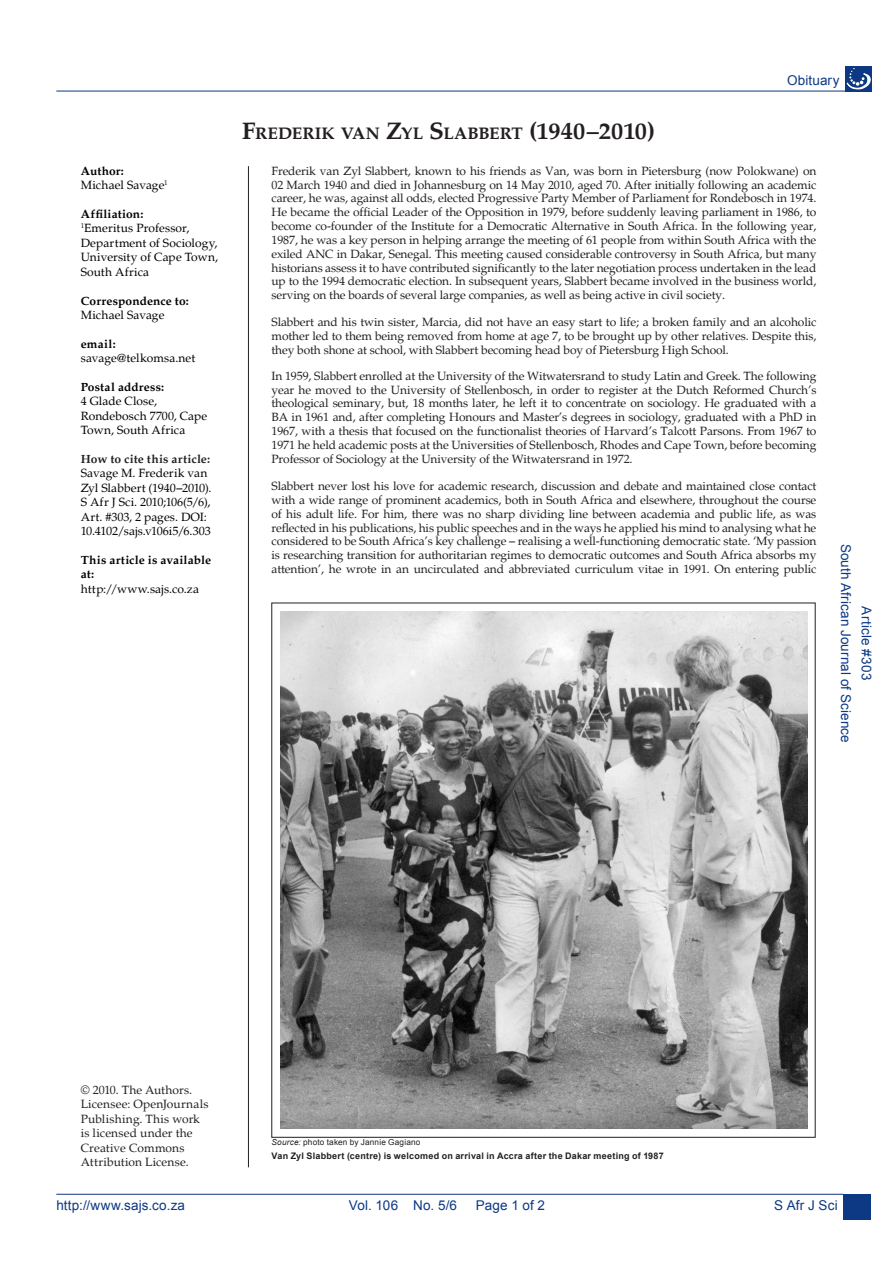
<style>
.page{position:relative;width:893px;height:1263px;background:#fff}
.page>*{position:absolute;margin:0;border:0;box-sizing:border-box;transform-origin:0 0}
.t1{font:700 16.95px "Palatino";letter-spacing:.005em;color:#231f20}
.Running_footer_right{font:13.5px "Arial";letter-spacing:.01em;color:#0d3884}
.Running_footer_left{font:13.5px "Arial";letter-spacing:.01em;color:#0d3884}
.Bodytext{font:12px/13.8px "Palatino";letter-spacing:-.01em;color:#231f20;text-align:justify}
.Bodytext-2{font:12px/14.4px "Palatino";letter-spacing:.01em;color:#000}
.Institution_details{font:12px/14.4px "Palatino";letter-spacing:.01em;color:#000}
.Bodytext_centred{font:12px/14.4px "Palatino";letter-spacing:.01em;color:#000}
.Bodytext-3{font:12px "Palatino";letter-spacing:.01em;color:#231f20}
.Bodytext_centred-2{font:700 12px "Palatino";letter-spacing:.015em;color:#000}
.Bodytext-4{font:700 12px "Palatino";color:#000}
.Bodytext-5{font:700 12px "Palatino";color:#231f20}
.Bodytext-6{font:12px "Palatino";letter-spacing:.02em;color:#231f20}
.Bodytext-7{font:12px "Palatino";letter-spacing:.015em;color:#231f20}
.Author_name{font:700 12px "Palatino";letter-spacing:.015em;color:#000}
.Institution_details-2{font:700 12px "Palatino";color:#000}
.Institution_details-3{font:700 9px "Arial";letter-spacing:.025em;color:#231f20}
.Institution_details-4{font:8.25px "Arial";letter-spacing:.02em;color:#231f20}
.s1{font-size:24.3px}
.s2{font-style:italic}
</style>
<div class="page">
<hr style="left:56px;top:1194px;width:787px;height:1px;background:#0d3884">
<hr style="left:56px;top:91px;width:802px;height:1px;background:#0d3884">
<div style="left:843px;top:1194px;width:28px;height:25px;background:#0d3884"></div>
<div style="left:845px;top:66px;width:27px;height:25px;background:#0d3884"></div>
<svg style="left:847px;top:68px;width:24px;height:21px"></svg>
<hr style="left:248px;top:166px;width:1px;height:1001px;background:#231f20">
<img style="left:280px;top:611px;width:527px;height:517px">
<p class="Institution_details-2" style="left:81px;top:164px;width:45px">Author:</p>
<p class="Institution_details" style="left:81px;top:178px;width:88px">Michael Savage<sup>1</sup></p>
<p class="Author_name" style="left:81px;top:207px;width:64px">Affiliation:</p>
<p class="Institution_details" style="left:81px;top:221px;width:139px"><sup>1</sup>Emeritus Professor,<br>Department of Sociology,<br>University of Cape Town,<br>South Africa</p>
<p class="Bodytext_centred-2" style="left:81px;top:293px;width:110px">Correspondence to:</p>
<p class="Institution_details" style="left:81px;top:308px;width:85px">Michael Savage</p>
<p class="Bodytext_centred-2" style="left:81px;top:337px;width:36px">email:</p>
<p class="Bodytext_centred" style="left:81px;top:351px;width:116px">savage@telkomsa.net</p>
<p class="Bodytext_centred-2" style="left:81px;top:380px;width:85px">Postal address:</p>
<p class="Bodytext_centred" style="left:81px;top:394px;width:128px">4 Glade Close,<br>Rondebosch 7700, Cape<br>Town, South Africa</p>
<p class="Bodytext-5" style="left:81px;top:452px;width:131px">How to cite this article:</p>
<p class="Bodytext-2" style="left:81px;top:466px;width:133px">Savage M. Frederik van<br>Zyl Slabbert (1940–2010).<br>S Afr J Sci. 2010;106(5/6),<br>Art. #303, 2 pages. DOI:<br>10.4102/sajs.v106i5/6.303</p>
<p class="Bodytext-4" style="left:81px;top:553px;width:132px">This article is available</p>
<p class="Bodytext-4" style="left:81px;top:567px;width:15px">at:</p>
<p class="Bodytext-2" style="left:81px;top:581px;width:120px">http://www.sajs.co.za</p>
<p class="Running_footer_right" style="left:787px;top:72px;width:54px">Obituary</p>
<p class="t1" style="left:242px;top:123px;width:414px"><span class="s1">F</span>REDERIK VAN <span class="s1">Z</span>YL <span class="s1">S</span>LABBERT <span class="s1">(1940–2010)</span></p>
<p class="Bodytext" style="left:272px;top:164px;width:546px">Frederik van Zyl Slabbert, known to his friends as Van, was born in Pietersburg (now Polokwane) on 02 March 1940 and died in Johannesburg on 14 May 2010, aged 70. After initially following an academic career, he was, against all odds, elected Progressive Party Member of Parliament for Rondebosch in 1974.<br>He became the official Leader of the Opposition in 1979, before suddenly leaving parliament in 1986, to become co-founder of the Institute for a Democratic Alternative in South Africa. In the following year, 1987, he was a key person in helping arrange the meeting of 61 people from within South Africa with the exiled ANC in Dakar, Senegal. This meeting caused considerable controversy in South Africa, but many historians assess it to have contributed significantly to the later negotiation process undertaken in the lead up to the 1994 democratic election. In subsequent years, Slabbert became involved in the business world, serving on the boards of several large companies, as well as being active in civil society.</p>
<p class="Bodytext" style="left:272px;top:316px;width:546px">Slabbert and his twin sister, Marcia, did not have an easy start to life; a broken family and an alcoholic mother led to them being removed from home at age 7, to be brought up by other relatives. Despite this, they both shone at school, with Slabbert becoming head boy of Pietersburg High School.</p>
<p class="Bodytext" style="left:272px;top:369px;width:546px">In 1959, Slabbert enrolled at the University of the Witwatersrand to study Latin and Greek. The following year he moved to the University of Stellenbosch, in order to register at the Dutch Reformed Church’s theological seminary, but, 18 months later, he left it to concentrate on sociology. He graduated with a BA in 1961 and, after completing Honours and Master’s degrees in sociology, graduated with a PhD in 1967, with a thesis that focused on the functionalist theories of Harvard’s Talcott Parsons. From 1967 to 1971 he held academic posts at the Universities of Stellenbosch, Rhodes and Cape Town, before becoming Professor of Sociology at the University of the Witwatersrand in 1972.</p>
<p class="Bodytext" style="left:272px;top:479px;width:546px">Slabbert never lost his love for academic research, discussion and debate and maintained close contact with a wide range of prominent academics, both in South Africa and elsewhere, throughout the course of his adult life. For him, there was no sharp dividing line between academia and public life, as was reflected in his publications, his public speeches and in the ways he applied his mind to analysing what he considered to be South Africa’s key challenge – realising a well-functioning democratic state. ‘My passion is researching transition for authoritarian regimes to democratic outcomes and South Africa absorbs my attention’, he wrote in an uncirculated and abbreviated curriculum vitae in 1991. On entering public</p>
<p class="Running_footer_left" style="left:855px;top:544px;width:201px;rotate:90deg">South African Journal of Science</p>
<p class="Running_footer_left" style="left:875px;top:606px;width:75px;rotate:90deg">Article #303</p>
<p class="Bodytext" style="left:81px;top:1083px;width:113px">© 2010. The Authors.</p>
<p class="Bodytext-6" style="left:81px;top:1097px;width:129px">Licensee: OpenJournals</p>
<p class="Bodytext-3" style="left:81px;top:1111px;width:121px">Publishing. This work</p>
<p class="Bodytext-7" style="left:81px;top:1126px;width:113px">is licensed under the</p>
<p class="Bodytext" style="left:81px;top:1141px;width:105px">Creative Commons</p>
<p class="Bodytext-3" style="left:81px;top:1155px;width:110px">Attribution License.</p>
<p class="Institution_details-4" style="left:272px;top:1137px;width:150px"><span class="s2">Source:</span> photo taken by Jannie Gagiano</p>
<p class="Institution_details-3" style="left:272px;top:1150px;width:394px">Van Zyl Slabbert (centre) is welcomed on arrival in Accra after the Dakar meeting of 1987</p>
<p class="Running_footer_right" style="left:56px;top:1196px;width:130px">http://www.sajs.co.za</p>
<p class="Running_footer_left" style="left:774px;top:1196px;width:65px">S Afr J Sci</p>
<p class="Running_footer_right" style="left:349px;top:1196px;width:110px">Vol. 106 No. 5/6</p>
<p class="Running_footer_right" style="left:476px;top:1196px;width:71px">Page 1 of 2</p>
</div>
